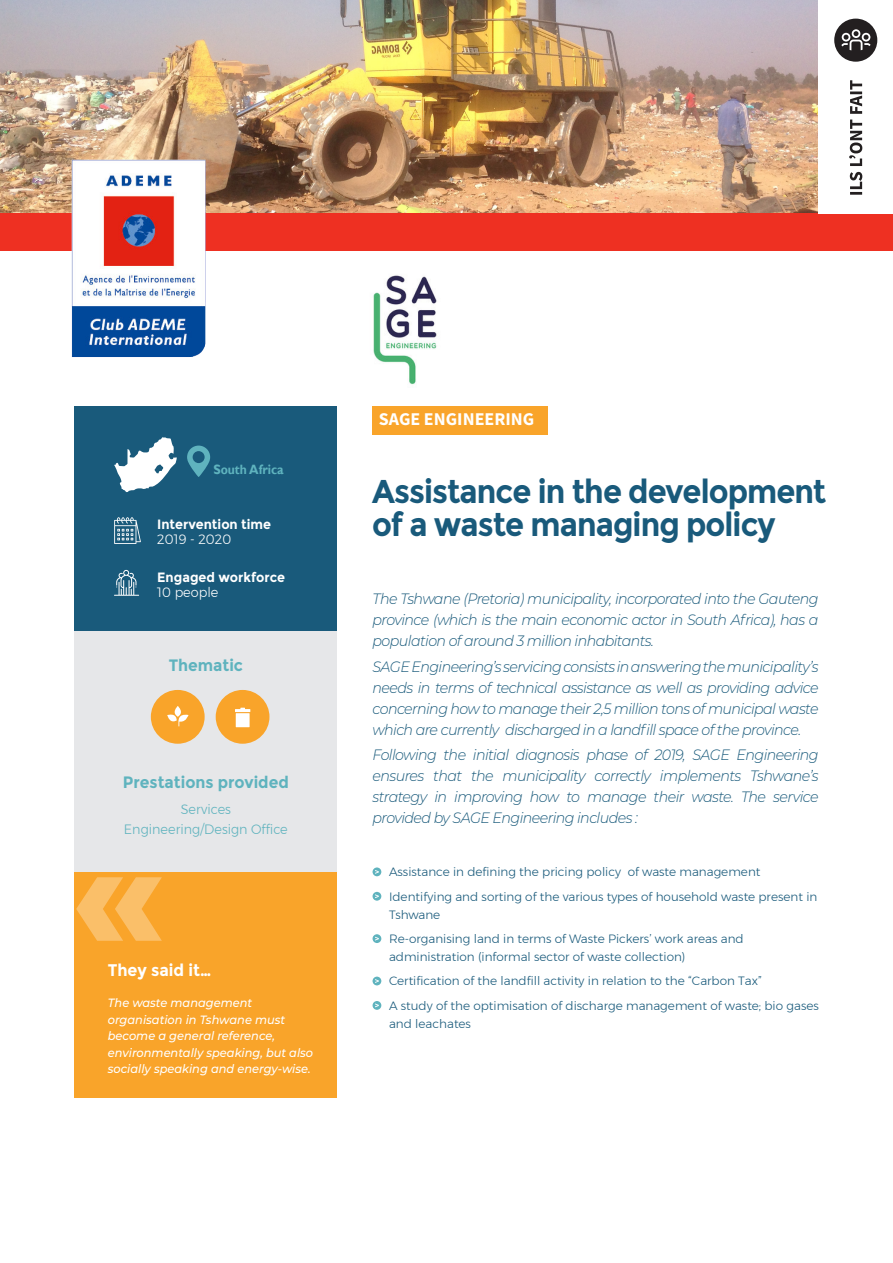
<style>
.page{position:relative;width:893px;height:1263px;background:#fff}
.page>*{position:absolute;margin:0;border:0;box-sizing:border-box;transform-origin:0 0}
.t1{font:700 172.2px "Montserrat";color:#fff}
.t2{font:700 33px/33px "Montserrat";letter-spacing:-.03em;color:#195a7b;scale:.93 1}
.t3{font:700 18px "Source Sans Pro";color:#fff}
.t4{font:700 16.8px "Montserrat";color:#fff;scale:.95 1}
.t5{font:700 16.5px "Montserrat";color:#5fb3be;scale:.95 1}
.t6{font:italic 300 15px/21px "Montserrat";letter-spacing:-.04em;color:#195a7b;text-align:justify;scale:.95 1}
.t7{font:700 13.5px "Montserrat";color:#fff;scale:.95 1}
.t8{font:300 13.5px "Montserrat";color:#5fb3be;scale:.95 1}
.t9{font:300 13.5px "Montserrat";color:#fff;scale:.95 1}
.t10{font:700 13.5px "Gill Sans";color:#5fb3be;scale:.9 1}
.t11{font:300 12px/18px "Montserrat";color:#195a7b}
.t12{font:italic 500 12px/16.5px "Montserrat";color:#fff;scale:.95 1}
</style>
<div class="page">
<img style="left:0;top:0;width:818px;height:214px">
<div style="left:0;top:214px;width:893px;height:37px;background:#ee3022"></div>
<div style="left:372px;top:406px;width:175px;height:29px;background:#f9a42a"></div>
<svg style="left:849px;top:80px;width:13px;height:115px"></svg>
<div style="left:834px;top:19px;width:43px;height:43px;background:#231f20;border-radius:50%"></div>
<svg style="left:841px;top:29px;width:30px;height:21px"></svg>
<img style="left:68px;top:156px;width:138px;height:201px">
<div style="left:74px;top:406px;width:263px;height:225px;background:#195a7b"></div>
<div style="left:74px;top:631px;width:263px;height:243px;background:#e6e7e9"></div>
<svg style="left:114px;top:517px;width:27px;height:27px"></svg>
<svg style="left:114px;top:437px;width:63px;height:55px"></svg>
<svg style="left:187px;top:446px;width:23px;height:31px"></svg>
<img style="left:373px;top:275px;width:64px;height:110px">
<svg style="left:114px;top:570px;width:25px;height:26px"></svg>
<div style="left:151px;top:690px;width:54px;height:54px;background:#f9a42a;border-radius:50%"></div>
<svg style="left:167px;top:706px;width:21px;height:20px"></svg>
<div style="left:216px;top:690px;width:53px;height:54px;background:#f9a42a;border-radius:50%"></div>
<svg style="left:235px;top:708px;width:15px;height:19px"></svg>
<div style="left:373px;top:867px;width:8px;height:9px;background:#5fb3be;border-radius:50%"></div>
<svg style="left:375px;top:870px;width:4px;height:4px"></svg>
<div style="left:373px;top:892px;width:8px;height:9px;background:#5fb3be;border-radius:50%"></div>
<svg style="left:375px;top:894px;width:4px;height:4px"></svg>
<svg style="left:373px;top:934px;width:8px;height:9px"></svg>
<div style="left:373px;top:977px;width:8px;height:8px;background:#5fb3be;border-radius:50%"></div>
<svg style="left:375px;top:979px;width:4px;height:4px"></svg>
<div style="left:373px;top:1001px;width:8px;height:9px;background:#5fb3be;border-radius:50%"></div>
<svg style="left:375px;top:1003px;width:4px;height:4px"></svg>
<div style="left:74px;top:872px;width:263px;height:225px;background:#f9a42a"></div>
<p class="t10" style="left:213px;top:461px;width:80px">South Africa</p>
<p class="t7" style="left:157px;top:516px;width:121px">Intervention time</p>
<p class="t9" style="left:157px;top:529px;width:79px">2019 - 2020</p>
<p class="t7" style="left:157px;top:569px;width:136px">Engaged workforce</p>
<p class="t9" style="left:157px;top:582px;width:66px">10 people</p>
<p class="t5" style="left:169px;top:655px;width:80px">Thematic</p>
<p class="t5" style="left:123px;top:772px;width:176px">Prestations provided</p>
<p class="t8" style="left:181px;top:799px;width:54px">Services</p>
<p class="t8" style="left:124px;top:819px;width:174px">Engineering/Design Office</p>
<h1 class="t1" style="left:68px;top:788px;width:105px">«</h1>
<p class="t4" style="left:108px;top:960px;width:110px">They said it…</p>
<p class="t12" style="left:108px;top:994px;width:218px">The waste management organisation in Tshwane must become a general reference, environmentally speaking, but also socially speaking and energy-wise.</p>
<p class="t3" style="left:379px;top:407px;width:157px">SAGE ENGINEERING</p>
<p class="t2" style="left:372px;top:475px;width:490px">Assistance in the development of a waste managing policy</p>
<p class="t6" style="left:373px;top:588px;width:471px">The Tshwane (Pretoria) municipality, incorporated into the Gauteng province (which is the main economic actor in South Africa), has a population of around 3 million inhabitants.</p>
<p class="t6" style="left:373px;top:655px;width:471px">SAGE Engineering’s servicing consists in answering the municipality’s needs in terms of technical assistance as well as providing advice concerning how to manage their 2,5 million tons of municipal waste which are currently discharged in a landfill space of the province.</p>
<p class="t6" style="left:373px;top:743px;width:471px">Following the initial diagnosis phase of 2019, SAGE Engineering ensures that the municipality correctly implements Tshwane’s strategy in improving how to manage their waste. The service provided by SAGE Engineering includes :</p>
<p class="t11" style="left:389px;top:863px;width:373px">Assistance in defining the pricing policy of waste management</p>
<p class="t11" style="left:389px;top:887px;width:430px">Identifying and sorting of the various types of household waste present in<br>Tshwane</p>
<p class="t11" style="left:389px;top:929px;width:356px">Re-organising land in terms of Waste Pickers’ work areas and administration (informal sector of waste collection)</p>
<p class="t11" style="left:389px;top:972px;width:374px">Certification of the landfill activity in relation to the “Carbon Tax”</p>
<p class="t11" style="left:389px;top:996px;width:431px">A study of the optimisation of discharge management of waste; bio gases and leachates</p>
</div>
